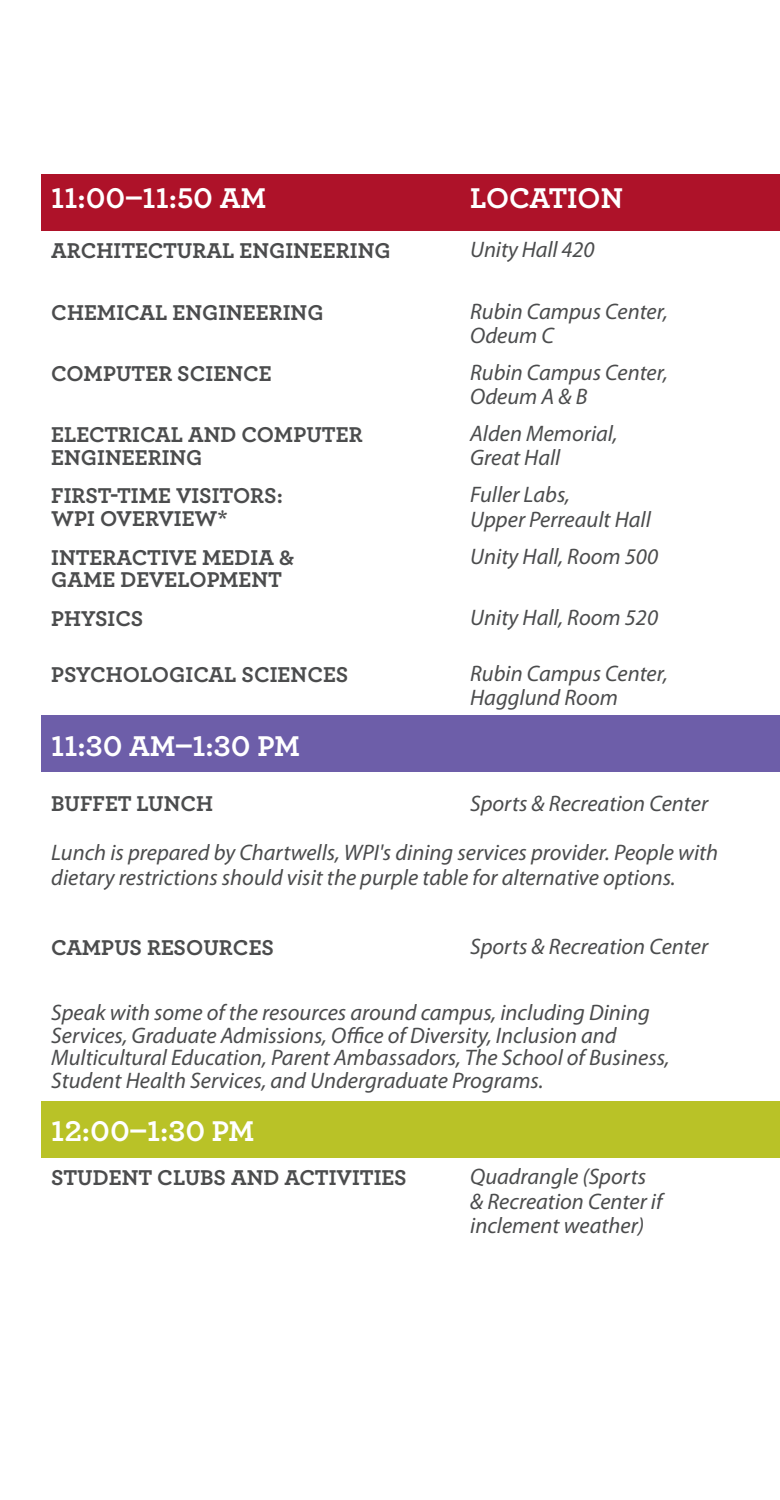
<style>
.page{position:relative;width:780px;height:1500px;background:#fff}
.page>*{position:absolute;margin:0;border:0;box-sizing:border-box;transform-origin:0 0}
.t1{font:700 30px "Archer";color:#fff}
.t2{font:italic 22.5px/24.2px "Myriad Pro";color:#4b4c4d}
.t3{font:700 22.5px/22.5px "Archer";color:#4b4c4d}
</style>
<div class="page">
<div style="left:41px;top:174px;width:739px;height:56px;background:#ae1229"></div>
<div style="left:41px;top:716px;width:739px;height:56px;background:#6d5ea9"></div>
<div style="left:41px;top:1101px;width:739px;height:56px;background:#b9c227"></div>
<h1 class="t1" style="left:51px;top:175px;width:216px">11:00–11:50 AM</h1>
<h1 class="t1" style="left:470px;top:175px;width:154px">LOCATION</h1>
<p class="t3" style="left:51px;top:238px;width:341px">ARCHITECTURAL ENGINEERING</p>
<p class="t2" style="left:470px;top:237px;width:126px">Unity Hall 420</p>
<p class="t3" style="left:51px;top:300px;width:274px">CHEMICAL ENGINEERING</p>
<p class="t2" style="left:470px;top:299px;width:199px">Rubin Campus Center,<br>Odeum C</p>
<p class="t3" style="left:51px;top:361px;width:222px">COMPUTER SCIENCE</p>
<p class="t2" style="left:470px;top:360px;width:199px">Rubin Campus Center,<br>Odeum A &amp; B</p>
<p class="t3" style="left:51px;top:422px;width:313px">ELECTRICAL AND COMPUTER<br>ENGINEERING</p>
<p class="t2" style="left:470px;top:421px;width:149px">Alden Memorial,<br>Great Hall</p>
<p class="t3" style="left:51px;top:483px;width:233px">FIRST-TIME VISITORS:<br>WPI OVERVIEW*</p>
<p class="t2" style="left:470px;top:482px;width:182px">Fuller Labs,<br>Upper Perreault Hall</p>
<p class="t3" style="left:51px;top:545px;width:244px">INTERACTIVE MEDIA &amp;<br>GAME DEVELOPMENT</p>
<p class="t2" style="left:470px;top:544px;width:189px">Unity Hall, Room 500</p>
<p class="t3" style="left:51px;top:606px;width:94px">PHYSICS</p>
<p class="t2" style="left:470px;top:605px;width:189px">Unity Hall, Room 520</p>
<p class="t3" style="left:51px;top:662px;width:299px">PSYCHOLOGICAL SCIENCES</p>
<p class="t2" style="left:470px;top:661px;width:199px">Rubin Campus Center,<br>Hagglund Room</p>
<h1 class="t1" style="left:51px;top:722px;width:250px">11:30 AM–1:30 PM</h1>
<p class="t2" style="left:51px;top:778px;width:669px;line-height:49px;text-indent:419px">Sports &amp; Recreation Center<br>Lunch is prepared by Chartwells, WPI's dining services provider. People with</p>
<p class="t2" style="left:51px;top:865px;width:626px">dietary restrictions should visit the purple table for alternative options.</p>
<p class="t3" style="left:51px;top:791px;width:163px">BUFFET LUNCH</p>
<p class="t3" style="left:51px;top:934px;width:224px">CAMPUS RESOURCES</p>
<p class="t2" style="left:470px;top:934px;width:240px">Sports &amp; Recreation Center</p>
<p class="t2" style="left:51px;top:1001px;width:620px;line-height:22.5px">Speak with some of the resources around campus, including Dining Services, Graduate Admissions, Office of Diversity, Inclusion and Multicultural Education, Parent Ambassadors, The School of Business, Student Health Services, and Undergraduate Programs.</p>
<h1 class="t1" style="left:51px;top:1107px;width:205px">12:00–1:30 PM</h1>
<p class="t3" style="left:51px;top:1165px;width:357px">STUDENT CLUBS AND ACTIVITIES</p>
<p class="t2" style="left:470px;top:1164px;width:194px">Quadrangle (Sports &amp; Recreation Center if inclement weather)</p>
</div>
